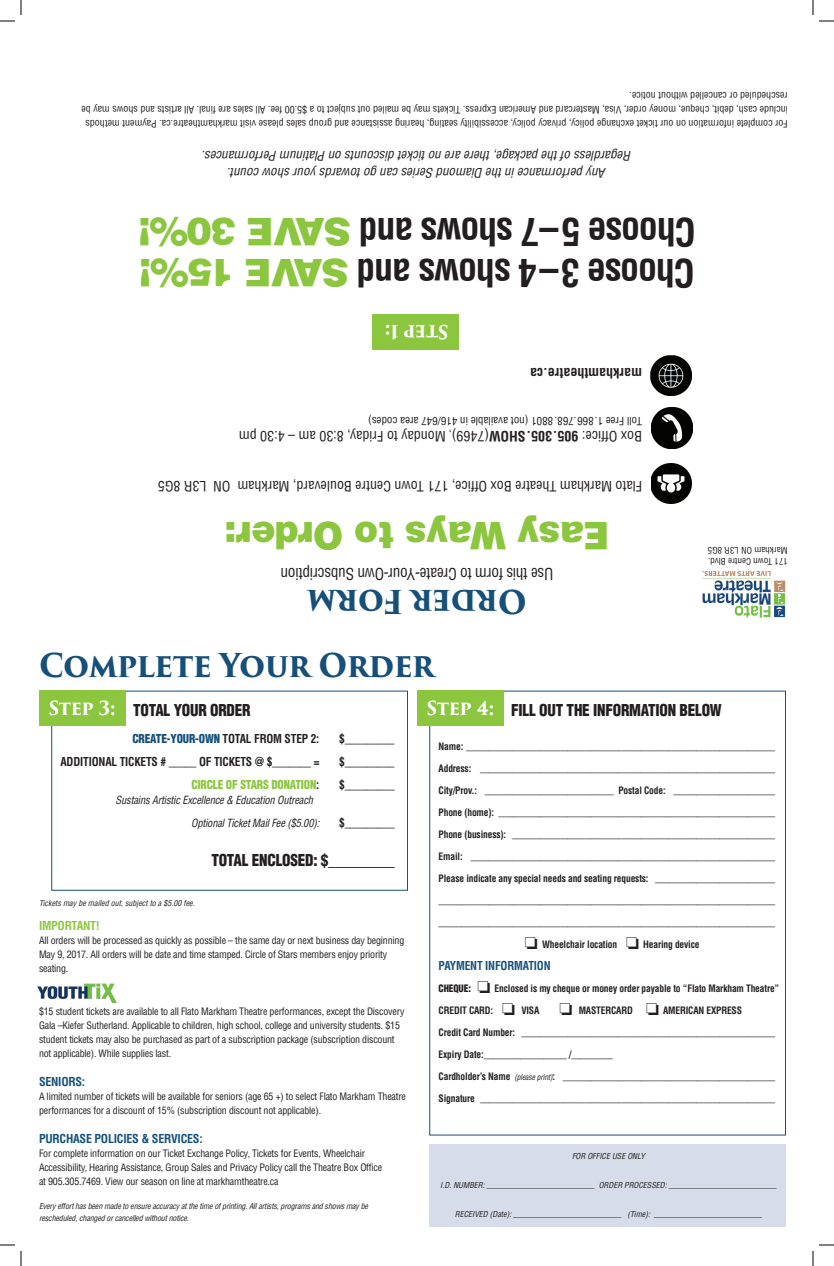
<style>
.page{position:relative;width:834px;height:1266px;background:#fff}
.page>*{position:absolute;margin:0;border:0;box-sizing:border-box;transform-origin:0 0}
.t1{font:700 condensed 38px/41px "Helvetica";letter-spacing:-.03em;color:#231f20}
.t2{font:900 38px "Helvetica";letter-spacing:-.015em;color:#8bc63e;scale:.95 1}
.t3{font:700 32px "Trajan Pro 3";letter-spacing:-.025em;color:#16507a;scale:.95 1}
.t4{font:700 19px "Trajan Pro 3";color:#fff;scale:.95 1}
.t5{font:900 condensed 16px "Helvetica";letter-spacing:-.015em;color:#231f20;scale:.95 1}
.t6{font:condensed 16px "Helvetica";letter-spacing:-.015em;color:#231f20;scale:.95 1}
.t7{font:condensed 14px "Helvetica";color:#231f20}
.t8{font:700 condensed 14px "Helvetica";color:#231f20}
.t9{font:italic condensed 13px/17px "Helvetica";color:#231f20;text-align:center}
.t10{font:700 condensed 12px "Helvetica";letter-spacing:-.015em;color:#231f20;scale:.95 1}
.t11{font:700 condensed 12px "Helvetica";letter-spacing:-.02em;color:#16507a}
.t12{font:900 condensed 12px "Helvetica";letter-spacing:-.015em;color:#16507a;scale:.95 1}
.t13{font:900 condensed 12px "Helvetica";letter-spacing:-.015em;color:#8bc63e;scale:.95 1}
.t14{font:700 condensed 12px "Helvetica";letter-spacing:-.015em;color:#154f7a;scale:.95 1}
.t15{font:700 condensed 12px "Helvetica";letter-spacing:-.02em;color:#8bc63e}
.t16{font:condensed 12px "Helvetica";color:#231f20}
.t17{font:italic condensed 11px/23px "Helvetica";letter-spacing:-.015em;color:#231f20;scale:.95 1}
.t18{font:condensed 11px "Helvetica";color:#231f20}
.t19{font:700 condensed 10px "Helvetica";letter-spacing:-.015em;color:#231f20;scale:.95 1}
.t20{font:condensed 10px/14px "Helvetica";letter-spacing:-.02em;color:#231f20}
.t21{font:condensed 10px/14px "Helvetica";color:#231f20}
.t22{font:condensed 9px/10.8px "Helvetica";color:#231f20}
.t23{font:italic condensed 8px "Helvetica";color:#231f20}
.t24{font:italic condensed 8px/12px "Helvetica";letter-spacing:-.02em;color:#231f20}
.s1{font-weight:900;font-stretch:normal;color:#8bc63e}
.s2{font-weight:700}
.s3{font-family:"Trajan Pro 3";font-weight:700;font-stretch:normal;font-size:19px;color:#fff}
.s4{font-weight:700;color:#231f20}
.s5{font-weight:900}
.s6{font-weight:400;font-style:italic;font-size:8px}
</style>
<div class="page">
<div style="left:51px;top:691px;width:357px;height:200px;border:1px solid #16507a"></div>
<div style="left:39px;top:691px;width:86px;height:35px;background:#8bc63e"></div>
<div style="left:417px;top:691px;width:86px;height:35px;background:#8bc63e"></div>
<div style="left:429px;top:1145px;width:357px;height:82px;background:#d6dce9"></div>
<img style="left:702px;top:571px;width:84px;height:47px">
<img style="left:652px;top:463px;width:39px;height:41px">
<img style="left:652px;top:408px;width:40px;height:40px">
<img style="left:651px;top:355px;width:40px;height:41px">
<div style="left:372px;top:314px;width:86px;height:36px;background:#8bc63e"></div>
<img style="left:37px;top:983px;width:80px;height:20px">
<svg style="left:0;top:0;width:22px;height:22px"></svg>
<svg style="left:0;top:1244px;width:22px;height:22px"></svg>
<svg style="left:812px;top:0;width:22px;height:22px"></svg>
<svg style="left:812px;top:1244px;width:22px;height:22px"></svg>
<p class="t21" style="left:788px;top:131px;width:708px;rotate:-180deg">For complete information on our ticket exchange policy, privacy policy, accessibility seating, hearing assistance and group sales please visit markhamtheatre.ca. Payment methods include cash, debit, cheque, money order, Visa, Mastercard and American Express. Tickets may be mailed out subject to a $5.00 fee. All sales are final. All artists and shows may be rescheduled or cancelled without notice.</p>
<h3 class="t9" style="left:632px;top:182px;width:431px;rotate:-180deg">Any performance in the Diamond Series can go towards your show count.<br>Regardless of the package, there are no ticket discounts on Platinum Performances.</h3>
<h1 class="t1" style="left:696px;top:294px;width:559px;rotate:-180deg">Choose 3–4 shows and <span class="s1">SAVE 15%!<br></span>Choose 5–7 shows and <span class="s1">SAVE 30%!</span></h1>
<h3 class="t4" style="left:448px;top:346px;width:68px;rotate:-180deg">Step 1:</h3>
<h3 class="t8" style="left:642px;top:382px;width:113px;rotate:-180deg">markhamtheatre.ca</h3>
<p class="t18" style="left:642px;top:428px;width:275px;rotate:-180deg">Toll Free 1.866.768.8801 (not available in 416/647 area codes)</p>
<h3 class="t7" style="left:642px;top:445px;width:405px;rotate:-180deg">Box Office: <span class="s2">905.305.SHOW</span>(7469) Monday to Friday, 8:30 am – 4:30 pm</h3>
<p class="t16" style="left:452px;top:443px;width:4px;rotate:-180deg">,</p>
<h3 class="t7" style="left:642px;top:495px;width:486px;rotate:-180deg">Flato Markham Theatre Box Office, 171 Town Centre Boulevard, Markham ON L3R 8G5</h3>
<h1 class="t2" style="left:610px;top:560px;width:407px;rotate:-180deg">Easy Ways to Order:</h1>
<h3 class="t6" style="left:553px;top:583px;width:289px;rotate:-180deg">Use this form to Create-Your-Own Subscription</h3>
<h2 class="t3" style="left:527px;top:625px;width:233px;rotate:-180deg">Order Form</h2>
<h2 class="t3" style="left:39px;top:641px;width:418px">Complete Your Order</h2>
<p class="t22" style="left:788px;top:566px;width:82px;rotate:-180deg">171 Town Centre Blvd.<br>Markham ON L3R 8G5</p>
<h3 class="t5" style="left:49px;top:700px;width:214px"><span class="s3">Step 3:</span> TOTAL YOUR ORDER</h3>
<p class="t12" style="left:132px;top:731px;width:198px">CREATE-YOUR-OWN <span class="s4">TOTAL FROM STEP 2:</span></p>
<p class="t10" style="left:339px;top:731px;width:60px">$_________</p>
<p class="t10" style="left:60px;top:754px;width:274px">ADDITIONAL TICKETS # _____ OF TICKETS @ $_______ =</p>
<p class="t10" style="left:339px;top:754px;width:60px">$_________</p>
<p class="t13" style="left:191px;top:777px;width:136px">CIRCLE OF STARS DONATION<span class="s4">:</span></p>
<p class="t10" style="left:339px;top:777px;width:60px">$_________</p>
<p class="t17" style="left:191px;top:788px;width:137px;text-indent:-76px">Sustains Artistic Excellence &amp; Education Outreach<br>Optional Ticket Mail Fee ($5.00):</p>
<p class="t10" style="left:339px;top:815px;width:60px">$_________</p>
<h3 class="t5" style="left:211px;top:850px;width:195px">TOTAL ENCLOSED: $_________</h3>
<p class="t23" style="left:39px;top:898px;width:157px">Tickets may be mailed out, subject to a $5.00 fee.</p>
<p class="t15" style="left:39px;top:918px;width:62px">IMPORTANT!</p>
<p class="t20" style="left:39px;top:933px;width:367px">All orders will be processed as quickly as possible – the same day or next business day beginning<br>May 9, 2017. All orders will be date and time stamped. Circle of Stars members enjoy priority seating.</p>
<p class="t20" style="left:39px;top:1004px;width:367px">$15 student tickets are available to all Flato Markham Theatre performances, except the Discovery Gala –Kiefer Sutherland. Applicable to children, high school, college and university students. $15 student tickets may also be purchased as part of a subscription package (subscription discount not applicable). While supplies last.</p>
<p class="t11" style="left:39px;top:1074px;width:48px">SENIORS:</p>
<p class="t20" style="left:39px;top:1089px;width:368px">A limited number of tickets will be available for seniors (age 65 +) to select Flato Markham Theatre performances for a discount of 15% (subscription discount not applicable).</p>
<p class="t11" style="left:39px;top:1131px;width:165px">PURCHASE POLICIES &amp; SERVICES:</p>
<p class="t20" style="left:39px;top:1146px;width:345px">For complete information on our Ticket Exchange Policy, Tickets for Events, Wheelchair<br>Accessibility, Hearing Assistance, Group Sales and Privacy Policy call the Theatre Box Office at 905.305.7469. View our season on line at markhamtheatre.ca</p>
<p class="t24" style="left:39px;top:1200px;width:331px">Every effort has been made to ensure accuracy at the time of printing. All artists, programs and shows may be rescheduled, changed or cancelled without notice.</p>
<h3 class="t5" style="left:427px;top:700px;width:312px"><span class="s3">Step 4:</span> FILL OUT THE INFORMATION BELOW</h3>
<p class="t19" style="left:439px;top:740px;width:356px">Name: ___________________________________________________________________</p>
<p class="t19" style="left:439px;top:762px;width:356px">Address: ________________________________________________________________</p>
<p class="t19" style="left:439px;top:784px;width:356px">City/Prov.: ____________________________ Postal Code: ______________________</p>
<p class="t19" style="left:439px;top:806px;width:356px">Phone (home): ____________________________________________________________</p>
<p class="t19" style="left:439px;top:828px;width:356px">Phone (business): _________________________________________________________</p>
<p class="t19" style="left:439px;top:850px;width:356px">Email: __________________________________________________________________</p>
<p class="t19" style="left:439px;top:872px;width:356px">Please indicate any special needs and seating requests: __________________________</p>
<p class="t19" style="left:439px;top:894px;width:356px">_________________________________________________________________________</p>
<p class="t19" style="left:439px;top:916px;width:356px">_________________________________________________________________________</p>
<p class="t19" style="left:525px;top:938px;width:185px">□ Wheelchair location □ Hearing device</p>
<p class="t14" style="left:439px;top:959px;width:120px">PAYMENT INFORMATION</p>
<p class="t19" style="left:439px;top:982px;width:360px"><span class="s5">CHEQUE:</span> □ Enclosed is my cheque or money order payable to “Flato Markham Theatre”</p>
<p class="t19" style="left:439px;top:1004px;width:321px">CREDIT CARD: □ VISA □ MASTERCARD □ AMERICAN EXPRESS</p>
<p class="t19" style="left:439px;top:1026px;width:356px">Credit Card Number: _______________________________________________________</p>
<p class="t19" style="left:439px;top:1048px;width:185px">Expiry Date:__________________ /_________</p>
<p class="t19" style="left:439px;top:1070px;width:356px">Cardholder’s Name <span class="s6">(please print)</span>: ______________________________________________</p>
<p class="t19" style="left:439px;top:1092px;width:356px">Signature ________________________________________________________________</p>
<p class="t23" style="left:572px;top:1151px;width:74px">FOR OFFICE USE ONLY</p>
<p class="t23" style="left:440px;top:1180px;width:338px">I.D. NUMBER: ___________________________ ORDER PROCESSED: ___________________________</p>
<p class="t23" style="left:455px;top:1209px;width:309px">RECEIVED (Date): ___________________________ (Time): ___________________________</p>
</div>
